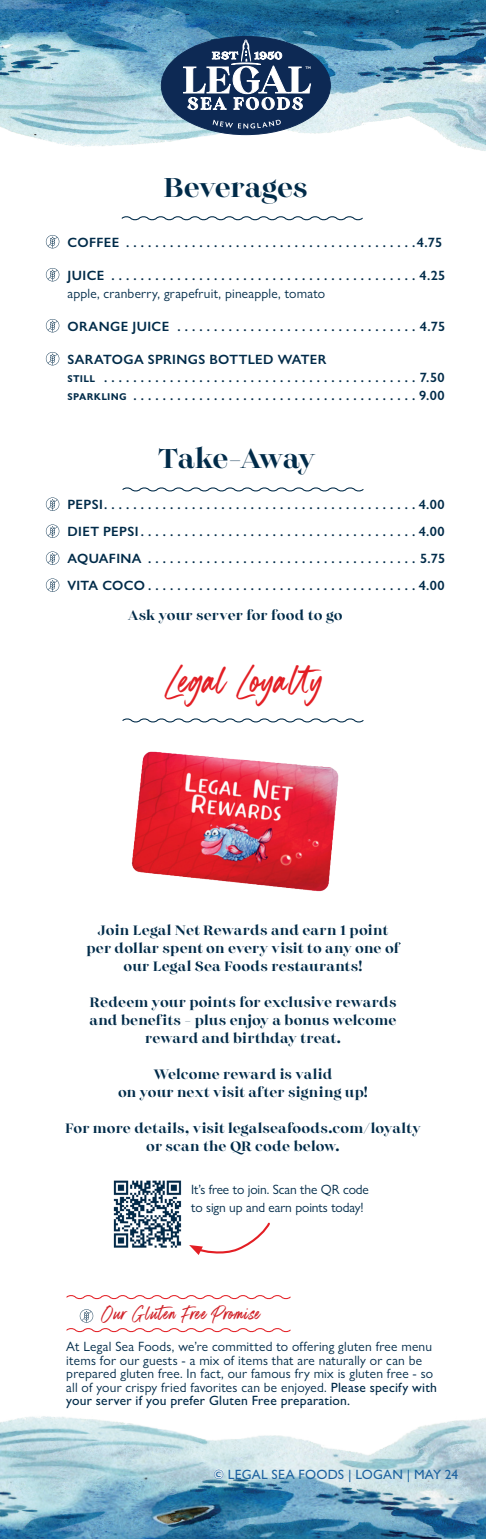
<style>
.page{position:relative;width:486px;height:1539px;background:#fff}
.page>*{position:absolute;margin:0;border:0;box-sizing:border-box;transform-origin:0 0}
.MENU_HEADERS{font:45px "Boston Skyline Clean";letter-spacing:.015em;color:#e31e24}
.MENU_HEADERS-2{font:500 27px "Monckeberg";letter-spacing:-.01em;color:#002b49}
.Menu_Dish_Dunbar_with_Leader_9_12_LS{font:22.5px "Boston Skyline Clean";letter-spacing:.035em;color:#d1232a}
.Menu_Dish_Dunbar_with_Leader_9_12_LS-2{font:600 13.5px "Gill Sans Nova";letter-spacing:.025em;color:#002b49}
.Menu_Dish_Dunbar_with_Leader_9_12_LS-3{font:500 13.5px/18px "Monckeberg";letter-spacing:.005em;color:#002b49;text-align:center}
.Menu_Dish_Dunbar_with_Leader_9_12_LS-4{font:13.5px/13.5px "Gill Sans Nova";letter-spacing:.015em;color:#002b49}
.Menu_Dish_Dunbar_with_Leader_9_12_LS-5{font:13.5px/18px "Gill Sans Nova";letter-spacing:-.01em;color:#002b49}
.t1{font:500 13.5px "Gill Sans Nova";letter-spacing:.015em;color:#1e63a0}
.t2{font:600 3.75px "Gill Sans Nova";color:#fff}
.s1{font-weight:500}
.s2{color:#fff}
</style>
<div class="page">
<img style="left:0;top:1416px;width:486px;height:123px">
<img style="left:0;top:0;width:486px;height:151px">
<div style="left:161px;top:36px;width:169px;height:99px;background:#0d2954;border-radius:50%"></div>
<svg style="left:213px;top:119px;width:68px;height:10px"></svg>
<svg style="left:183px;top:40px;width:128px;height:70px"></svg>
<svg style="left:46px;top:235px;width:13px;height:13px"></svg>
<svg style="left:46px;top:268px;width:13px;height:13px"></svg>
<svg style="left:46px;top:319px;width:13px;height:13px"></svg>
<svg style="left:46px;top:352px;width:13px;height:13px"></svg>
<svg style="left:121px;top:216px;width:242px;height:5px"></svg>
<svg style="left:66px;top:1295px;width:225px;height:5px"></svg>
<svg style="left:66px;top:1309px;width:225px;height:24px"></svg>
<svg style="left:46px;top:497px;width:13px;height:14px"></svg>
<svg style="left:46px;top:524px;width:13px;height:14px"></svg>
<svg style="left:46px;top:551px;width:13px;height:14px"></svg>
<svg style="left:46px;top:578px;width:13px;height:14px"></svg>
<img style="left:131px;top:751px;width:208px;height:141px">
<img style="left:113px;top:1180px;width:69px;height:68px">
<svg style="left:189px;top:1222px;width:81px;height:33px"></svg>
<svg style="left:122px;top:487px;width:242px;height:5px"></svg>
<svg style="left:122px;top:718px;width:242px;height:5px"></svg>
<p class="t2" style="left:305px;top:66px;width:7px">TM</p>
<p class="MENU_HEADERS-2" style="left:163px;top:170px;width:146px">Beverages</p>
<p class="Menu_Dish_Dunbar_with_Leader_9_12_LS-2" style="left:68px;top:234px;width:376px">COFFEE . . . . . . . . . . . . . . . . . . . . . . . . . . . . . . . . . . . . . . . 4.75</p>
<p class="Menu_Dish_Dunbar_with_Leader_9_12_LS-2" style="left:68px;top:267px;width:379px">JUICE . . . . . . . . . . . . . . . . . . . . . . . . . . . . . . . . . . . . . . . . . . 4.25</p>
<p class="Menu_Dish_Dunbar_with_Leader_9_12_LS-4" style="left:68px;top:286px;width:259px">apple, cranberry, grapefruit, pineapple, tomato</p>
<p class="Menu_Dish_Dunbar_with_Leader_9_12_LS-2" style="left:68px;top:318px;width:379px">ORANGE JUICE . . . . . . . . . . . . . . . . . . . . . . . . . . . . . . . . . 4.75</p>
<p class="Menu_Dish_Dunbar_with_Leader_9_12_LS-2" style="left:68px;top:351px;width:260px">SARATOGA SPRINGS BOTTLED WATER</p>
<p class="Menu_Dish_Dunbar_with_Leader_9_12_LS-2" style="left:68px;top:369px;width:379px">still . . . . . . . . . . . . . . . . . . . . . . . . . . . . . . . . . . . . . . . . . . . 7.50</p>
<p class="Menu_Dish_Dunbar_with_Leader_9_12_LS-2" style="left:68px;top:387px;width:379px">sparkling . . . . . . . . . . . . . . . . . . . . . . . . . . . . . . . . . . . . . . 9.00</p>
<p class="MENU_HEADERS-2" style="left:158px;top:440px;width:158px">Take-Away</p>
<p class="Menu_Dish_Dunbar_with_Leader_9_12_LS-2" style="left:68px;top:496px;width:379px">PEPSI . . . . . . . . . . . . . . . . . . . . . . . . . . . . . . . . . . . . . . . . . . 4.00</p>
<p class="Menu_Dish_Dunbar_with_Leader_9_12_LS-2" style="left:68px;top:523px;width:379px">DIET PEPSI . . . . . . . . . . . . . . . . . . . . . . . . . . . . . . . . . . . . . 4.00</p>
<p class="Menu_Dish_Dunbar_with_Leader_9_12_LS-2" style="left:68px;top:550px;width:379px">AQUAFINA . . . . . . . . . . . . . . . . . . . . . . . . . . . . . . . . . . . . . 5.75</p>
<p class="Menu_Dish_Dunbar_with_Leader_9_12_LS-2" style="left:68px;top:577px;width:379px">VITA COCO . . . . . . . . . . . . . . . . . . . . . . . . . . . . . . . . . . . . 4.00</p>
<p class="Menu_Dish_Dunbar_with_Leader_9_12_LS-3" style="left:128px;top:607px;width:216px">Ask your server for food to go</p>
<p class="MENU_HEADERS" style="left:164px;top:653px;width:162px">Legal Loyalty</p>
<p class="Menu_Dish_Dunbar_with_Leader_9_12_LS-3" style="left:86px;top:922px;width:315px">Join Legal Net Rewards and earn 1 point per dollar spent on every visit to any one of our Legal Sea Foods restaurants!</p>
<p class="Menu_Dish_Dunbar_with_Leader_9_12_LS-3" style="left:89px;top:994px;width:309px">Redeem your points for exclusive rewards and benefits - plus enjoy a bonus welcome reward and birthday treat.</p>
<p class="Menu_Dish_Dunbar_with_Leader_9_12_LS-3" style="left:118px;top:1066px;width:251px">Welcome reward is valid<br>on your next visit after signing up!</p>
<p class="Menu_Dish_Dunbar_with_Leader_9_12_LS-3" style="left:65px;top:1120px;width:357px">For more details, visit legalseafoods.com/loyalty or scan the QR code below.</p>
<p class="Menu_Dish_Dunbar_with_Leader_9_12_LS-5" style="left:191px;top:1180px;width:179px">It’s free to join. Scan the QR code to sign up and earn points today!</p>
<p class="Menu_Dish_Dunbar_with_Leader_9_12_LS" style="left:101px;top:1300px;width:161px">Our Gluten Free Promise</p>
<p class="Menu_Dish_Dunbar_with_Leader_9_12_LS-4" style="left:66px;top:1340px;width:372px">At Legal Sea Foods, we’re committed to offering gluten free menu items for our guests - a mix of items that are naturally or can be prepared gluten free. In fact, our famous fry mix is gluten free - so all of your crispy fried favorites can be enjoyed. <span class="s1">Please specify with your server if you prefer Gluten Free preparation.</span></p>
<p class="t1" style="left:213px;top:1466px;width:246px"><span class="s2">©</span> LEGAL SEA FOODS | LOGAN | MAY 24</p>
</div>
